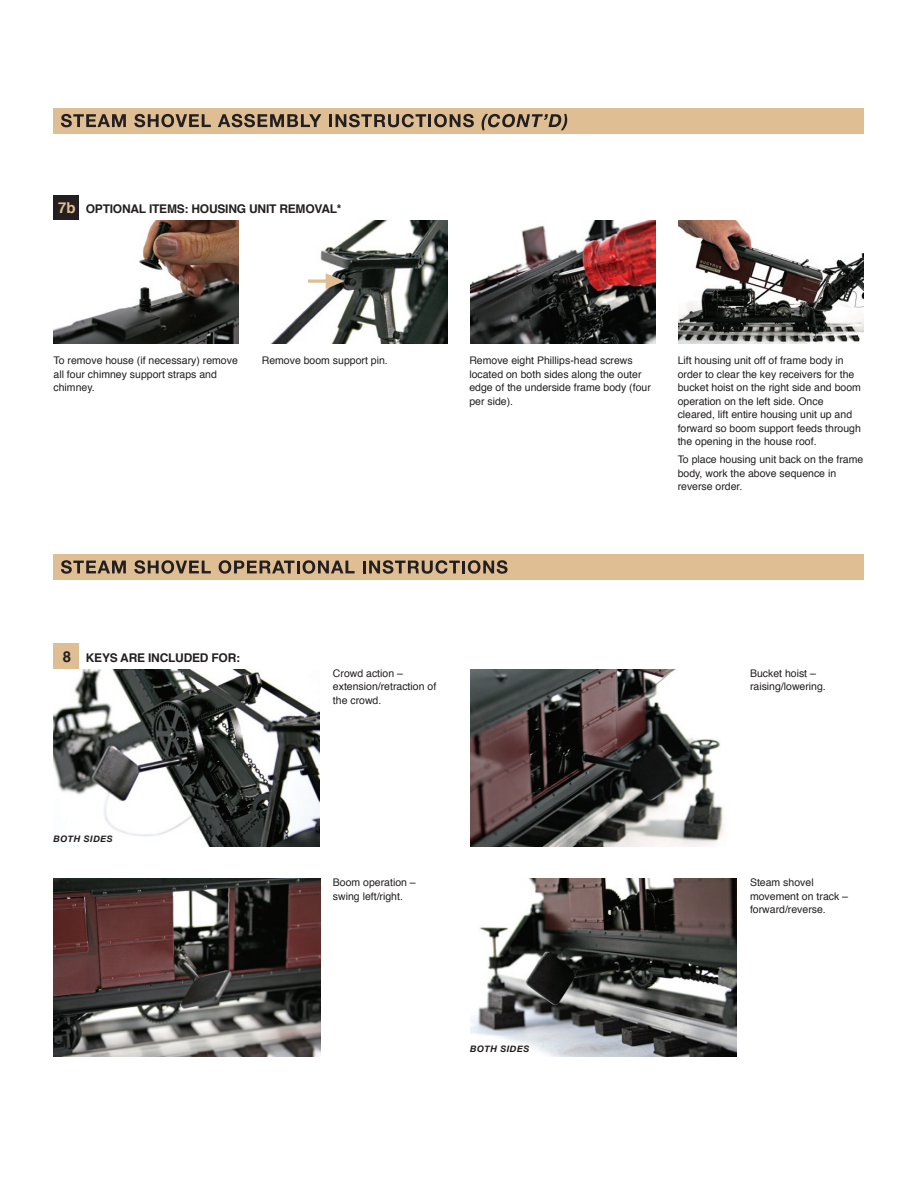
<style>
.page{position:relative;width:918px;height:1188px;background:#fff}
.page>*{position:absolute;margin:0;border:0;box-sizing:border-box;transform-origin:0 0}
.t1{font:700 12px "Helvetica";letter-spacing:-.02em;color:#231f20}
.t2{font:10.5px/13.5px "Helvetica";color:#231f20}
.t3{font:italic 700 9px "Helvetica Neue";letter-spacing:.05em;color:#231f20}
.s1{font-size:15px;color:#dfbe93}
.s2{font-size:15px}
</style>
<div class="page">
<div style="left:54px;top:195px;width:25px;height:25px;background:#231f20"></div>
<div style="left:54px;top:554px;width:810px;height:26px;background:#dfbe93"></div>
<svg style="left:61px;top:560px;width:65px;height:14px"></svg>
<svg style="left:134px;top:560px;width:77px;height:14px"></svg>
<svg style="left:219px;top:560px;width:136px;height:14px"></svg>
<svg style="left:363px;top:560px;width:145px;height:14px"></svg>
<img style="left:54px;top:220px;width:185px;height:124px">
<img style="left:270px;top:220px;width:177px;height:124px">
<img style="left:470px;top:220px;width:185px;height:124px">
<img style="left:678px;top:220px;width:186px;height:124px">
<div style="left:54px;top:644px;width:25px;height:25px;background:#dfbe93"></div>
<img style="left:54px;top:669px;width:266px;height:178px">
<img style="left:470px;top:669px;width:255px;height:178px">
<img style="left:54px;top:879px;width:266px;height:178px">
<img style="left:470px;top:879px;width:267px;height:178px">
<svg style="left:308px;top:273px;width:37px;height:16px"></svg>
<div style="left:54px;top:108px;width:810px;height:25px;background:#dfbe93"></div>
<svg style="left:61px;top:114px;width:65px;height:13px"></svg>
<svg style="left:134px;top:114px;width:77px;height:13px"></svg>
<svg style="left:218px;top:114px;width:103px;height:13px"></svg>
<svg style="left:329px;top:114px;width:145px;height:13px"></svg>
<svg style="left:482px;top:114px;width:85px;height:16px"></svg>
<p class="t1" style="left:58px;top:198px;width:285px"><span class="s1">7b</span> OPTIONAL ITEMS: HOUSING UNIT REMOVAL*</p>
<p class="t2" style="left:54px;top:353px;width:186px">To remove house (if necessary) remove all four chimney support straps and chimney.</p>
<p class="t2" style="left:262px;top:353px;width:128px">Remove boom support pin.</p>
<p class="t2" style="left:469px;top:353px;width:183px">Remove eight Phillips-head screws located on both sides along the outer edge of the underside frame body (four per side).</p>
<p class="t2" style="left:678px;top:353px;width:185px">Lift housing unit off of frame body in order to clear the key receivers for the bucket hoist on the right side and boom operation on the left side. Once cleared, lift entire housing unit up and forward so boom support feeds through the opening in the house roof.</p>
<p class="t2" style="left:678px;top:452px;width:187px">To place housing unit back on the frame body, work the above sequence in reverse order.</p>
<p class="t1" style="left:63px;top:647px;width:179px"><span class="s2">8</span> KEYS ARE INCLUDED FOR:</p>
<p class="t3" style="left:54px;top:833px;width:61px">BOTH SIDES</p>
<p class="t2" style="left:333px;top:666px;width:105px">Crowd action – extension/retraction of the crowd.</p>
<p class="t2" style="left:333px;top:876px;width:84px">Boom operation – swing left/right.</p>
<p class="t3" style="left:470px;top:1043px;width:61px">BOTH SIDES</p>
<p class="t2" style="left:750px;top:666px;width:77px">Bucket hoist – raising/lowering.</p>
<p class="t2" style="left:750px;top:876px;width:100px">Steam shovel movement on track – forward/reverse.</p>
</div>
